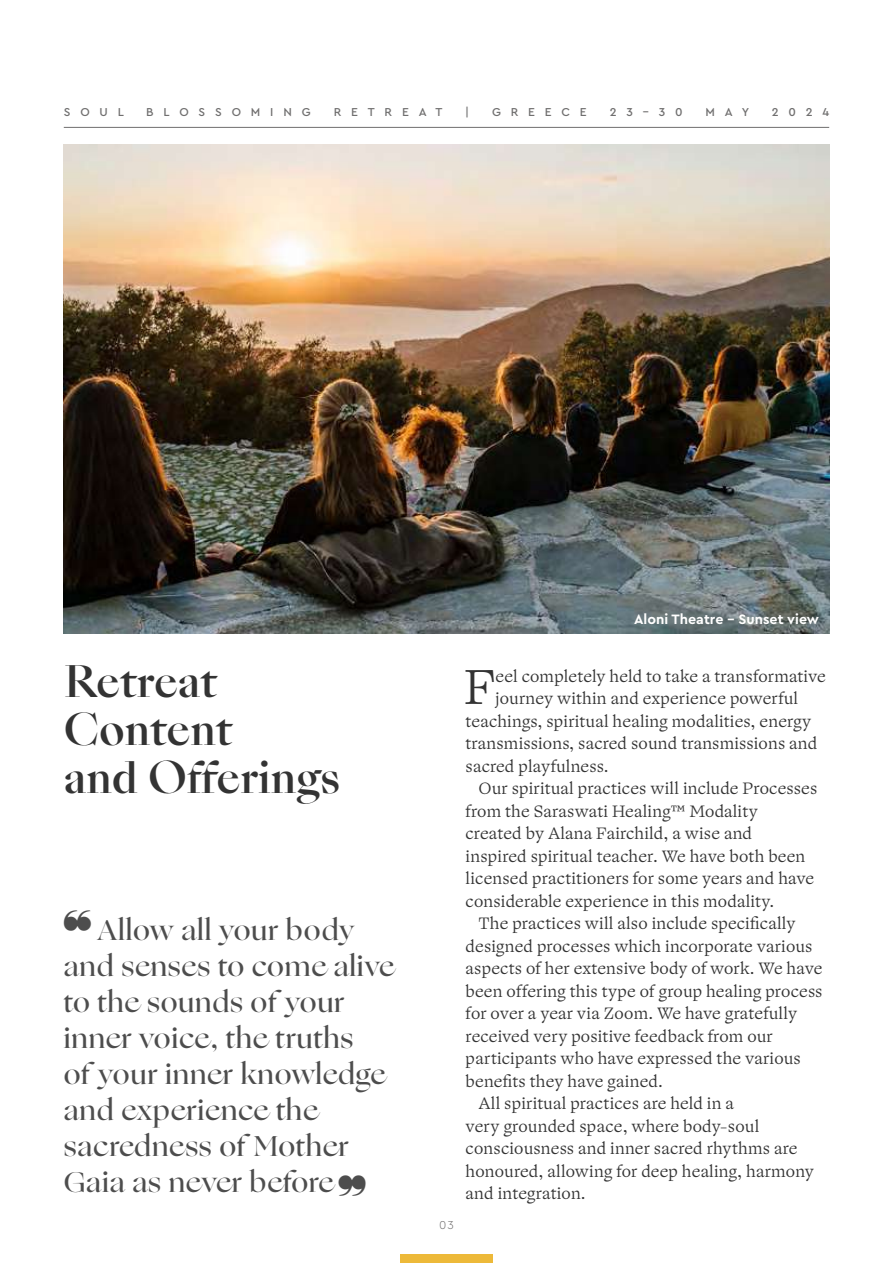
<style>
.page{position:relative;width:893px;height:1263px;background:#fff}
.page>*{position:absolute;margin:0;border:0;box-sizing:border-box;transform-origin:0 0}
.t1{font:300 48.9px "Ogg Text";color:#333}
.t2{font:500 42px/48px "Sang Bleu Empire Trial";letter-spacing:-.01em;color:#333}
.t3{font:500 28.5px/36px "Ogg";letter-spacing:.025em;color:#4d4d4d}
.t4{font:300 16.5px "Ogg Text";letter-spacing:.01em;color:#333}
.t5{font:700 14.25px "Cera Pro";color:#fff}
.t6{font:500 12px "Cera Pro";letter-spacing:.82em;color:#706f6f}
.t7{font:300 12px "Cera Pro";color:#706f6f}
</style>
<div class="page">
<hr style="left:64px;top:127px;width:765px;height:1px;background:#706f6f">
<div style="left:400px;top:1255px;width:93px;height:8px;background:#edb939"></div>
<img style="left:64px;top:145px;width:765px;height:488px">
<p class="t6" style="left:64px;top:104px;width:62px">SOUL</p>
<p class="t6" style="left:146px;top:104px;width:166px">BLOSSOMING</p>
<p class="t6" style="left:334px;top:104px;width:110px">RETREAT</p>
<p class="t6" style="left:465px;top:104px;width:5px">|</p>
<p class="t6" style="left:492px;top:104px;width:96px">GREECE</p>
<p class="t6" style="left:610px;top:104px;width:74px">23–30</p>
<p class="t6" style="left:706px;top:104px;width:45px">MAY</p>
<p class="t6" style="left:772px;top:104px;width:59px">2024</p>
<p class="t5" style="left:634px;top:609px;width:186px">Aloni Theatre – Sunset view</p>
<h2 class="t2" style="left:64px;top:659px;width:278px">Retreat<br>Content<br>and Offerings</h2>
<h1 class="t1" style="left:464px;top:656px;width:33px">F</h1>
<p class="t4" style="left:496px;top:665px;width:332px">eel completely held to take a transformative</p>
<p class="t4" style="left:496px;top:688px;width:304px">journey within and experience powerful</p>
<p class="t4" style="left:466px;top:710px;width:347px">teachings, spiritual healing modalities, energy</p>
<p class="t4" style="left:466px;top:733px;width:353px">transmissions, sacred sound transmissions and</p>
<p class="t4" style="left:466px;top:755px;width:145px">sacred playfulness.</p>
<p class="t4" style="left:478px;top:778px;width:341px">Our spiritual practices will include Processes</p>
<p class="t4" style="left:466px;top:800px;width:294px">from the Saraswati Healing™ Modality</p>
<p class="t4" style="left:466px;top:823px;width:288px">created by Alana Fairchild, a wise and</p>
<p class="t4" style="left:466px;top:845px;width:341px">inspired spiritual teacher. We have both been</p>
<p class="t4" style="left:466px;top:868px;width:350px">licensed practitioners for some years and have</p>
<p class="t4" style="left:466px;top:890px;width:310px">considerable experience in this modality.</p>
<p class="t4" style="left:478px;top:913px;width:319px">The practices will also include specifically</p>
<p class="t4" style="left:466px;top:935px;width:348px">designed processes which incorporate various</p>
<p class="t4" style="left:466px;top:958px;width:358px">aspects of her extensive body of work. We have</p>
<p class="t4" style="left:466px;top:980px;width:358px">been offering this type of group healing process</p>
<p class="t4" style="left:466px;top:1003px;width:333px">for over a year via Zoom. We have gratefully</p>
<p class="t4" style="left:466px;top:1025px;width:309px">received very positive feedback from our</p>
<p class="t4" style="left:466px;top:1048px;width:337px">participants who have expressed the various</p>
<p class="t4" style="left:466px;top:1070px;width:199px">benefits they have gained.</p>
<p class="t4" style="left:478px;top:1093px;width:257px">All spiritual practices are held in a</p>
<p class="t4" style="left:466px;top:1115px;width:295px">very grounded space, where body-soul</p>
<p class="t4" style="left:466px;top:1138px;width:333px">consciousness and inner sacred rhythms are</p>
<p class="t4" style="left:466px;top:1160px;width:350px">honoured, allowing for deep healing, harmony</p>
<p class="t4" style="left:466px;top:1183px;width:122px">and integration.</p>
<h3 class="t3" style="left:64px;top:912px;width:332px;text-indent:33px">Allow all your body and senses to come alive to the sounds of your inner voice, the truths<br>of your inner knowledge and experience the sacredness of Mother<br>Gaia as never before</h3>
<p class="t7" style="left:439px;top:1217px;width:16px">03</p>
</div>
